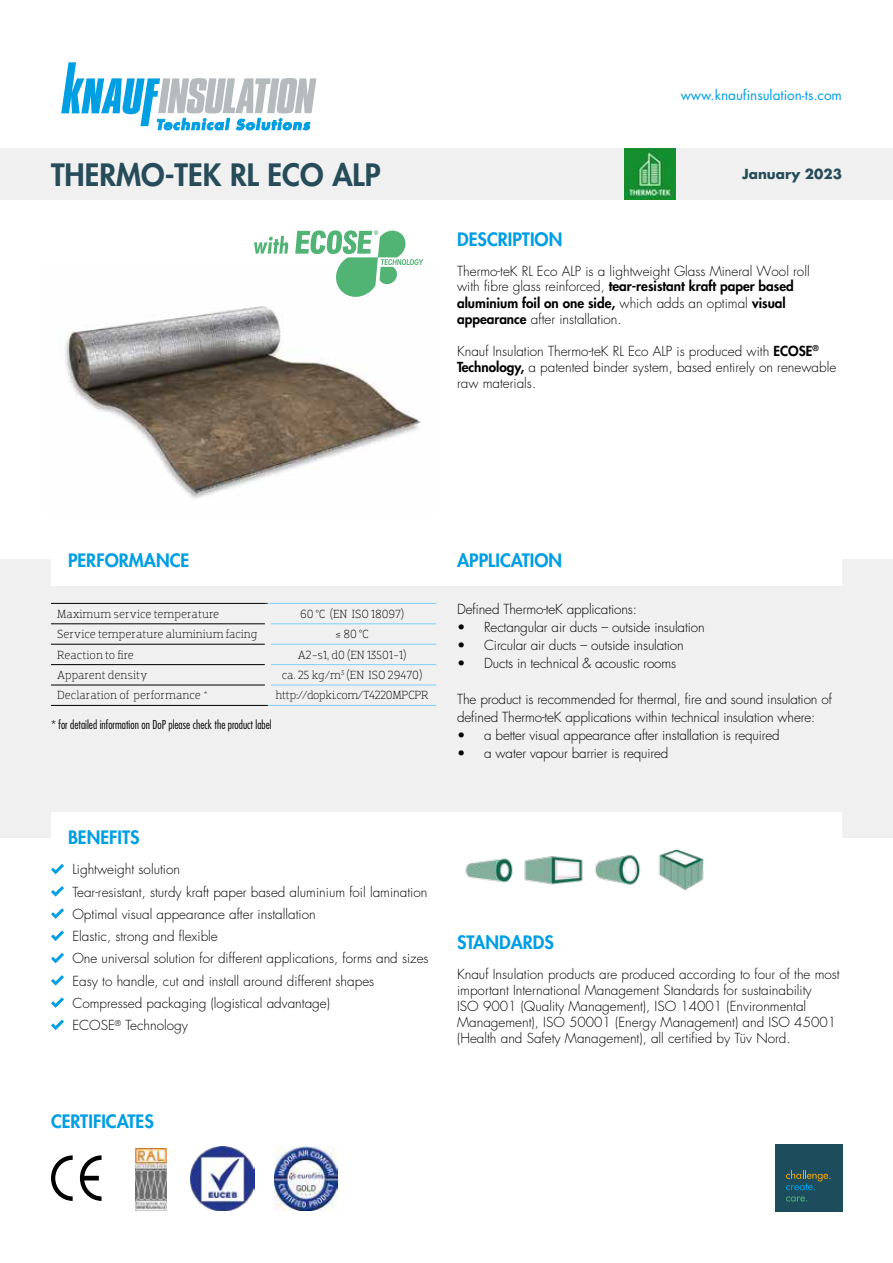
<style>
.page{position:relative;width:893px;height:1263px;background:#fff}
.page>*{position:absolute;margin:0;border:0;box-sizing:border-box;transform-origin:0 0}
.t1{font:800 30px "Futura Std";color:#264b59}
.t2{font:800 18px "Futura Std";color:#009ee3}
.t3{font:300 13.5px/22.2px "Futura Std";color:#000}
.t4{font:13.5px "Futura Std";color:#009ee3}
.t5{font:700 13.5px "Futura Std";color:#264b59}
.t6{font:300 12px "Dobra Slab";color:#000}
.t7{font:300 condensed 12px "Futura Std";color:#000}
.t8{font:300 12px "Dobra Slab";letter-spacing:-.03em;color:#000}
.s1{font-weight:800}
</style>
<div class="page">
<img style="left:65px;top:306px;width:356px;height:193px">
<div style="left:0;top:559px;width:893px;height:279px;background:#f0f0f0"></div>
<div style="left:51px;top:534px;width:791px;height:51px;background:#fff"></div>
<div style="left:51px;top:812px;width:791px;height:51px;background:#fff"></div>
<svg style="left:61px;top:62px;width:255px;height:68px"></svg>
<hr style="left:51px;top:603px;width:217px;height:1px;background:#000">
<hr style="left:51px;top:623px;width:214px;height:1px;background:#000">
<hr style="left:51px;top:644px;width:214px;height:1px;background:#000">
<hr style="left:51px;top:664px;width:214px;height:1px;background:#000">
<hr style="left:268px;top:603px;width:168px;height:1px;background:#82cff5">
<hr style="left:271px;top:623px;width:165px;height:1px;background:#82cff5">
<hr style="left:271px;top:644px;width:165px;height:1px;background:#82cff5">
<hr style="left:271px;top:664px;width:165px;height:1px;background:#82cff5">
<hr style="left:51px;top:685px;width:214px;height:1px;background:#000">
<hr style="left:51px;top:705px;width:217px;height:1px;background:#000">
<hr style="left:271px;top:685px;width:165px;height:1px;background:#82cff5">
<hr style="left:268px;top:705px;width:168px;height:1px;background:#82cff5">
<svg style="left:51px;top:864px;width:13px;height:10px"></svg>
<svg style="left:51px;top:886px;width:13px;height:10px"></svg>
<svg style="left:51px;top:908px;width:13px;height:11px"></svg>
<svg style="left:51px;top:930px;width:13px;height:11px"></svg>
<svg style="left:51px;top:953px;width:13px;height:10px"></svg>
<svg style="left:51px;top:975px;width:13px;height:10px"></svg>
<svg style="left:51px;top:997px;width:13px;height:11px"></svg>
<svg style="left:51px;top:1019px;width:13px;height:11px"></svg>
<div style="left:775px;top:1144px;width:68px;height:68px;background:#1d4c5d"></div>
<svg style="left:786px;top:1170px;width:44px;height:20px"></svg>
<svg style="left:786px;top:1196px;width:21px;height:5px"></svg>
<svg style="left:254px;top:236px;width:34px;height:18px"></svg>
<svg style="left:295px;top:230px;width:128px;height:67px"></svg>
<img style="left:465px;top:849px;width:240px;height:42px">
<div style="left:0;top:149px;width:893px;height:51px;background:#f0f0f0"></div>
<img style="left:624px;top:149px;width:51px;height:51px">
<img style="left:274px;top:1146px;width:64px;height:64px">
<img style="left:191px;top:1146px;width:64px;height:64px">
<svg style="left:51px;top:1155px;width:22px;height:46px"></svg>
<svg style="left:80px;top:1155px;width:22px;height:46px"></svg>
<img style="left:135px;top:1148px;width:31px;height:62px">
<p class="t4" style="left:681px;top:86px;width:163px">www.knaufinsulation-ts.com</p>
<h1 class="t1" style="left:51px;top:156px;width:331px">THERMO-TEK RL ECO ALP</h1>
<p class="t5" style="left:742px;top:165px;width:101px">January 2023</p>
<h2 class="t2" style="left:457px;top:228px;width:107px">DESCRIPTION</h2>
<p class="t3" style="left:457px;top:263px;width:354px;line-height:16px">Thermo-teK RL Eco ALP is a lightweight Glass Mineral Wool roll with fibre glass reinforced, <span class="s1">tear-resistant kraft paper based aluminium foil on one side,</span> which adds an optimal <span class="s1">visual appearance</span> after installation.</p>
<p class="t3" style="left:457px;top:343px;width:381px;line-height:16px">Knauf Insulation Thermo-teK RL Eco ALP is produced with <span class="s1">ECOSE</span><sup>®<br></sup><span class="s1">Technology,</span> a patented binder system, based entirely on renewable raw materials.</p>
<h2 class="t2" style="left:68px;top:549px;width:123px">PERFORMANCE</h2>
<p class="t6" style="left:57px;top:607px;width:164px">Maximum service temperature</p>
<p class="t6" style="left:300px;top:607px;width:106px">60 °C (EN ISO 18097)</p>
<p class="t6" style="left:57px;top:627px;width:202px">Service temperature aluminium facing</p>
<p class="t6" style="left:335px;top:627px;width:35px">≤ 80 °C</p>
<p class="t6" style="left:57px;top:647px;width:78px">Reaction to fire</p>
<p class="t6" style="left:298px;top:647px;width:110px">A2-s1, d0 (EN 13501-1)</p>
<p class="t6" style="left:57px;top:668px;width:92px">Apparent density</p>
<p class="t6" style="left:282px;top:668px;width:142px">ca. 25 kg/m<sup>3</sup> (EN ISO 29470)</p>
<p class="t6" style="left:57px;top:688px;width:153px">Declaration of performance *</p>
<p class="t8" style="left:275px;top:688px;width:155px">http://dopki.com/T4220MPCPR</p>
<p class="t7" style="left:51px;top:717px;width:222px">* for detailed information on DoP please check the product label</p>
<h2 class="t2" style="left:68px;top:826px;width:73px">BENEFITS</h2>
<p class="t3" style="left:72px;top:859px;width:358px">Lightweight solution<br>Tear-resistant, sturdy kraft paper based aluminium foil lamination Optimal visual appearance after installation<br>Elastic, strong and flexible<br>One universal solution for different applications, forms and sizes Easy to handle, cut and install around different shapes Compressed packaging (logistical advantage)<br>ECOSE<sup>®</sup> Technology</p>
<h2 class="t2" style="left:51px;top:1109px;width:104px">CERTIFICATES</h2>
<h2 class="t2" style="left:457px;top:549px;width:106px">APPLICATION</h2>
<p class="t3" style="left:457px;top:598px;width:181px">Defined Thermo-teK applications:</p>
<p class="t3" style="left:457px;top:616px;width:249px">• Rectangular air ducts – outside insulation</p>
<p class="t3" style="left:457px;top:634px;width:228px">• Circular air ducts – outside insulation</p>
<p class="t3" style="left:457px;top:652px;width:221px">• Ducts in technical &amp; acoustic rooms</p>
<p class="t3" style="left:457px;top:691px;width:376px;line-height:18px">The product is recommended for thermal, fire and sound insulation of defined Thermo-teK applications within technical insulation where:</p>
<p class="t3" style="left:457px;top:724px;width:324px">• a better visual appearance after installation is required</p>
<p class="t3" style="left:457px;top:742px;width:213px">• a water vapour barrier is required</p>
<h2 class="t2" style="left:457px;top:931px;width:98px">STANDARDS</h2>
<p class="t3" style="left:457px;top:966px;width:384px;line-height:16.2px">Knauf Insulation products are produced according to four of the most important International Management Standards for sustainability<br>ISO 9001 (Quality Management), ISO 14001 (Environmental Management), ISO 50001 (Energy Management) and ISO 45001 (Health and Safety Management), all certified by Tüv Nord.</p>
</div>
